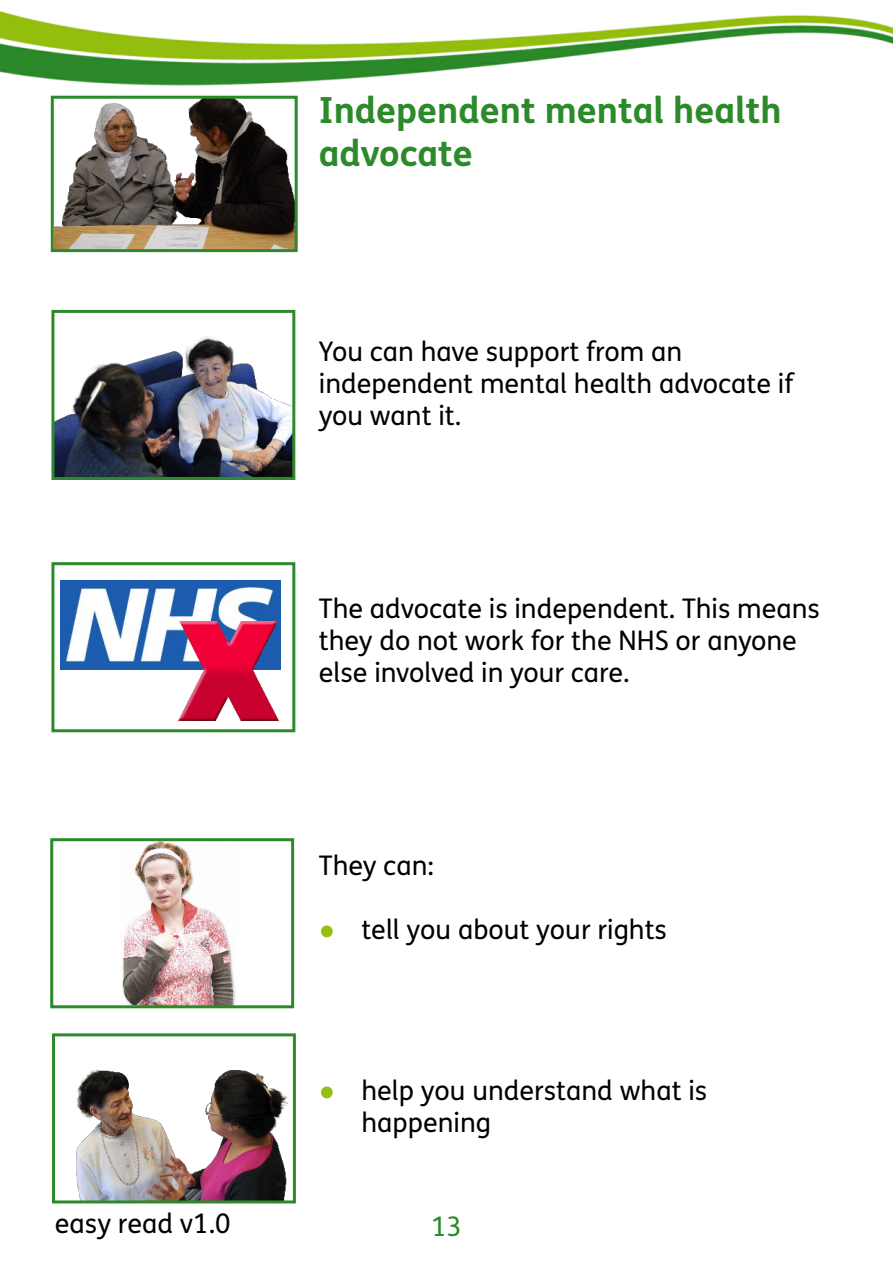
<style>
.page{position:relative;width:893px;height:1263px;background:#fff}
.page>*{position:absolute;margin:0;border:0;box-sizing:border-box;transform-origin:0 0}
.t1{font:700 36px/42.8px "FS Me";color:#2c8a2a}
.t2{font:27px/32.1px "FS Me";color:#000}
.t3{font:27px "FS Me";color:#2c8a2a}
.s1{font-family:"Times New Roman";color:#94bf0e}
</style>
<div class="page">
<img style="left:0;top:11px;width:893px;height:74px">
<img style="left:55px;top:336px;width:236px;height:140px">
<div style="left:51px;top:310px;width:244px;height:170px;border:3px solid #2c8a2a"></div>
<img style="left:122px;top:842px;width:113px;height:162px">
<div style="left:50px;top:838px;width:244px;height:170px;border:3px solid #2c8a2a"></div>
<img style="left:61px;top:580px;width:220px;height:90px">
<div style="left:51px;top:562px;width:244px;height:170px;border:3px solid #2c8a2a"></div>
<img style="left:179px;top:621px;width:99px;height:99px">
<img style="left:55px;top:100px;width:239px;height:148px">
<div style="left:51px;top:96px;width:247px;height:156px;border:3px solid #2c8a2a"></div>
<img style="left:76px;top:1069px;width:212px;height:130px">
<div style="left:52px;top:1033px;width:244px;height:170px;border:3px solid #2c8a2a"></div>
<h1 class="t1" style="left:319px;top:92px;width:464px">Independent mental health advocate</h1>
<p class="t2" style="left:319px;top:338px;width:476px">You can have support from an independent mental health advocate if you want it.</p>
<p class="t2" style="left:319px;top:595px;width:503px">The advocate is independent. This means they do not work for the NHS or anyone else involved in your care.</p>
<p class="t2" style="left:319px;top:852px;width:117px">They can:</p>
<p class="t2" style="left:319px;top:916px;width:350px"><span class="s1">●</span> tell you about your rights</p>
<p class="t2" style="left:361px;top:1077px;width:347px;line-height:32.5px;text-indent:-43px"><span class="s1">●</span> help you understand what is happening</p>
<p class="t2" style="left:55px;top:1210px;width:177px">easy read v1.0</p>
<p class="t3" style="left:431px;top:1216px;width:32px">13</p>
</div>
